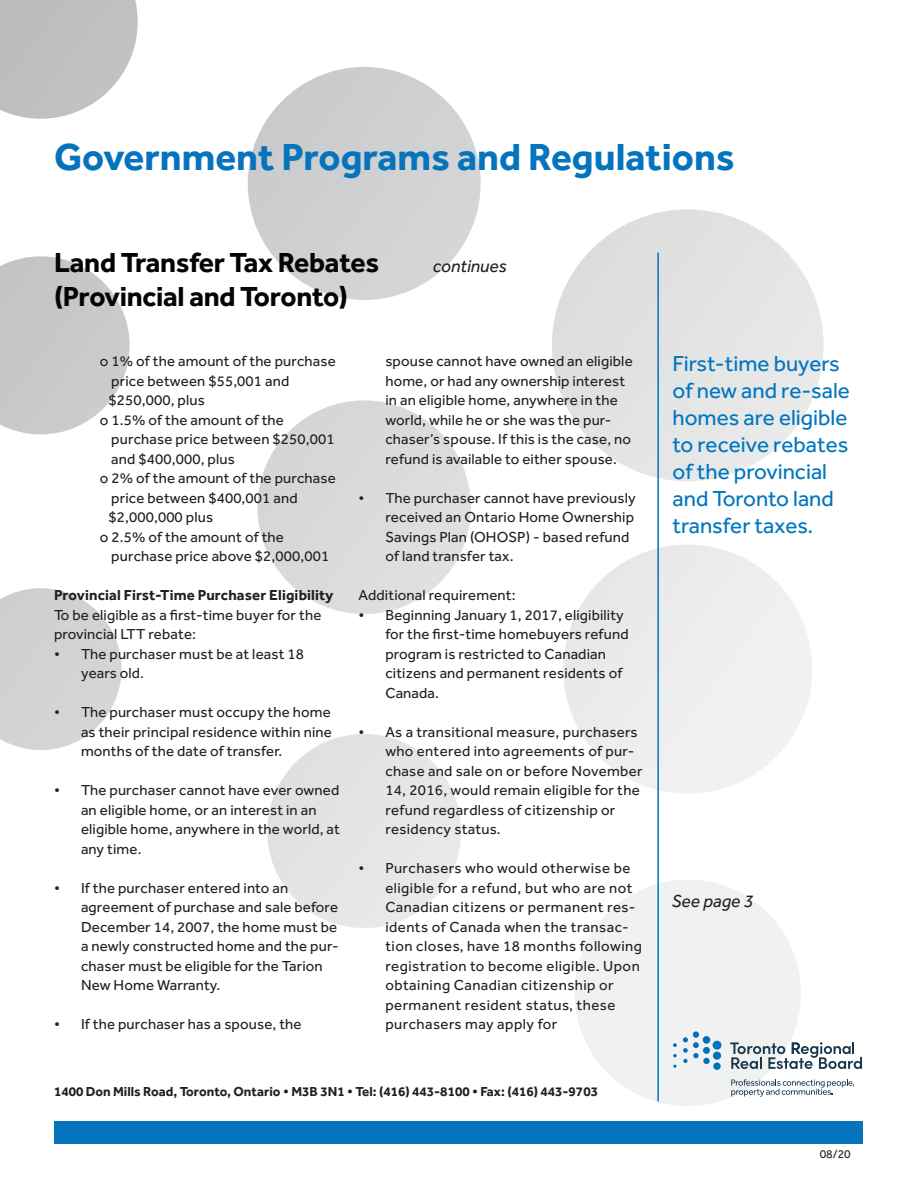
<style>
.page{position:relative;width:918px;height:1188px;background:#fff}
.page>*{position:absolute;margin:0;border:0;box-sizing:border-box;transform-origin:0 0}
.t1{font:700 39px "Effra";color:#0574bc}
.t2{font:700 28.5px "Effra";letter-spacing:-.01em;color:#040503}
.t3{font:22.5px "Effra";color:#0076bf}
.t4{font:italic 18px "Effra";color:#231f20}
.t5{font:15px/19.5px "Effra";letter-spacing:.01em;color:#231f20}
.t6{font:15px/19.5px "Effra";letter-spacing:.03em;color:#231f20}
.t7{font:700 15px/19.5px "Effra";letter-spacing:.01em;color:#231f20}
.t8{font:700 13.5px "Effra";color:#231f20}
.t9{font:12px "Effra";color:#231f20}
.s1{font-weight:400}
</style>
<div class="page">
<svg style="left:0;top:588px;width:122px;height:162px"></svg>
<svg style="left:0;top:256px;width:130px;height:178px;background:#cfd0d1"></svg>
<svg style="left:0;top:0;width:138px;height:119px;background:#c6c7c8"></svg>
<div style="left:267px;top:734px;width:194px;height:194px;background:#e4e5e5;border-radius:97px"></div>
<div style="left:257px;top:400px;width:214px;height:214px;background:#dadbdb;border-radius:107px"></div>
<div style="left:248px;top:67px;width:233px;height:233px;background:#cfd0d1;border-radius:117px"></div>
<div style="left:575px;top:880px;width:226px;height:226px;background:#f0f1f1;border-radius:113px"></div>
<div style="left:563px;top:544px;width:249px;height:250px;background:#edeeee;border-radius:125px"></div>
<div style="left:552px;top:209px;width:272px;height:272px;background:#e3e4e4;border-radius:136px"></div>
<hr style="left:657px;top:253px;width:2px;height:848px;background:#0574bc">
<div style="left:55px;top:1121px;width:808px;height:23px;background:#0574bc"></div>
<div style="left:693px;top:1031px;width:6px;height:7px;background:#0071bb;border-radius:50%"></div>
<div style="left:703px;top:1058px;width:7px;height:6px;background:#0071bb;border-radius:50%"></div>
<div style="left:703px;top:1047px;width:7px;height:7px;background:#0071bb;border-radius:50%"></div>
<div style="left:703px;top:1036px;width:7px;height:8px;background:#0071bb;border-radius:50%"></div>
<svg style="left:683px;top:1037px;width:16px;height:26px"></svg>
<svg style="left:673px;top:1054px;width:4px;height:3px"></svg>
<svg style="left:673px;top:1043px;width:4px;height:4px"></svg>
<div style="left:713px;top:1063px;width:8px;height:7px;background:#0071bb;border-radius:50%"></div>
<div style="left:713px;top:1052px;width:8px;height:8px;background:#0071bb;border-radius:50%"></div>
<div style="left:713px;top:1041px;width:8px;height:9px;background:#0071bb;border-radius:50%"></div>
<svg style="left:730px;top:1042px;width:132px;height:27px"></svg>
<svg style="left:731px;top:1079px;width:123px;height:18px"></svg>
<p class="t1" style="left:54px;top:133px;width:682px">Government Programs and Regulations</p>
<p class="t2" style="left:54px;top:245px;width:327px">Land Transfer Tax Rebates</p>
<p class="t2" style="left:54px;top:279px;width:296px">(Provincial and Toronto)</p>
<p class="t4" style="left:433px;top:255px;width:76px">continues</p>
<p class="t5" style="left:108px;top:351px;width:229px;text-indent:-9px">o 1% of the amount of the purchase price between $55,001 and $250,000, plus</p>
<p class="t5" style="left:111px;top:410px;width:225px;text-indent:-11px">o 1.5% of the amount of the purchase price between $250,001 and $400,000, plus</p>
<p class="t5" style="left:108px;top:468px;width:229px;text-indent:-9px">o 2% of the amount of the purchase price between $400,001 and $2,000,000 plus</p>
<p class="t5" style="left:111px;top:527px;width:219px;text-indent:-11px">o 2.5% of the amount of the purchase price above $2,000,001</p>
<p class="t7" style="left:54px;top:585px;width:281px">Provincial First-Time Purchaser Eligibility<br><span class="s1">To be eligible as a first-time buyer for the</span></p>
<p class="t5" style="left:54px;top:624px;width:144px">provincial LTT rebate:</p>
<p class="t5" style="left:81px;top:644px;width:225px;text-indent:-27px">• The purchaser must be at least 18 years old.</p>
<p class="t5" style="left:81px;top:702px;width:252px;text-align:justify;text-indent:-27px">• The purchaser must occupy the home as their principal residence within nine months of the date of transfer.</p>
<p class="t5" style="left:81px;top:780px;width:261px;text-indent:-27px">• The purchaser cannot have ever owned an eligible home, or an interest in an eligible home, anywhere in the world, at any time.</p>
<p class="t5" style="left:81px;top:878px;width:259px;text-indent:-27px">• If the purchaser entered into an agreement of purchase and sale before December 14, 2007, the home must be a newly constructed home and the pur&shy;chaser must be eligible for the Tarion New Home Warranty.</p>
<p class="t5" style="left:54px;top:1014px;width:249px">• If the purchaser has a spouse, the</p>
<p class="t5" style="left:385px;top:351px;width:249px">spouse cannot have owned an eligible home, or had any ownership interest in an eligible home, anywhere in the world, while he or she was the pur&shy;chaser’s spouse. If this is the case, no refund is available to either spouse.</p>
<p class="t5" style="left:385px;top:488px;width:252px;text-indent:-27px">• The purchaser cannot have previously received an Ontario Home Ownership<br>Savings Plan (OHOSP) ‑ based refund of land transfer tax.</p>
<p class="t5" style="left:358px;top:585px;width:159px">Additional requirement:</p>
<p class="t5" style="left:385px;top:605px;width:245px;text-indent:-27px">• Beginning January 1, 2017, eligibility for the first‑time homebuyers refund program is restricted to Canadian citizens and permanent residents of<br>Canada.</p>
<p class="t5" style="left:385px;top:722px;width:259px;text-indent:-27px">• As a transitional measure, purchasers who entered into agreements of pur&shy;chase and sale on or before November 14, 2016, would remain eligible for the refund regardless of citizenship or residency status.</p>
<p class="t6" style="left:385px;top:858px;width:258px;text-indent:-27px">• Purchasers who would otherwise be eligible for a refund, but who are not Canadian citizens or permanent res&shy;idents of Canada when the transac&shy;tion closes, have 18 months following registration to become eligible. Upon obtaining Canadian citizenship or permanent resident status, these purchasers may apply for</p>
<p class="t8" style="left:54px;top:1083px;width:546px">1400 Don Mills Road, Toronto, Ontario • M3B 3N1 • Tel: (416) 443-8100 • Fax: (416) 443-9703</p>
<p class="t3" style="left:673px;top:350px;width:169px">First-time buyers</p>
<p class="t3" style="left:673px;top:377px;width:179px">of new and re-sale</p>
<p class="t3" style="left:673px;top:404px;width:176px">homes are eligible</p>
<p class="t3" style="left:673px;top:431px;width:177px">to receive rebates</p>
<p class="t3" style="left:673px;top:458px;width:156px">of the provincial</p>
<p class="t3" style="left:673px;top:485px;width:163px">and Toronto land</p>
<p class="t3" style="left:673px;top:512px;width:142px">transfer taxes.</p>
<p class="t4" style="left:672px;top:891px;width:83px">See page 3</p>
<p class="t9" style="left:820px;top:1147px;width:33px">08/20</p>
</div>
